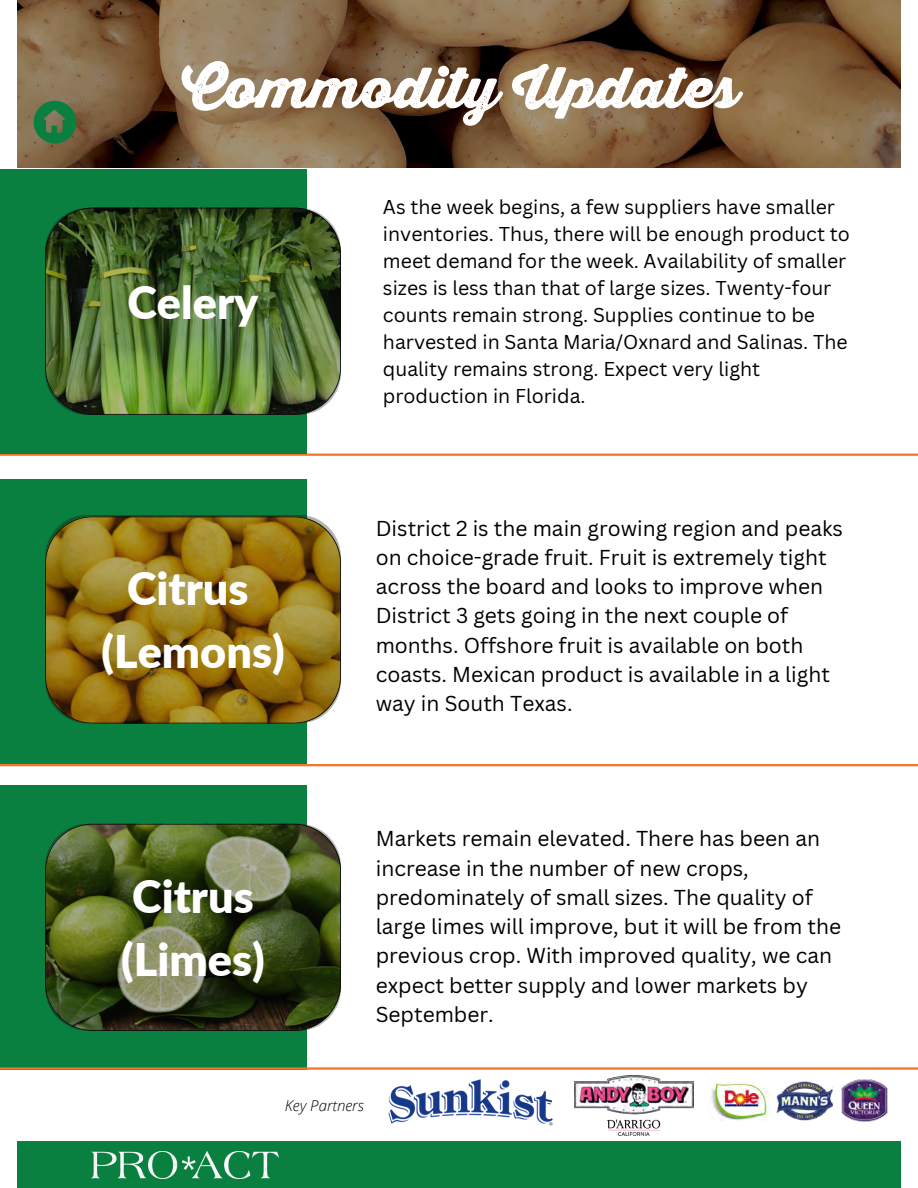
<style>
.page{position:relative;width:918px;height:1188px;background:#fff}
.page>*{position:absolute;margin:0;border:0;box-sizing:border-box;transform-origin:0 0}
.t1{font:55.65px "Thirsty Rough Blk";color:#fff}
.t2{font:900 45px "Lato";color:#fff}
.t3{font:21px/29.2px "Canva Sans";color:#000}
.t4{font:19.5px/27px "Canva Sans";color:#000}
.t5{font:italic 300 15px "Open Sans";color:#000}
</style>
<div class="page">
<hr style="left:0;top:454px;width:918px;height:2px;background:#f17427">
<div style="left:0;top:479px;width:307px;height:285px;background:#097f40"></div>
<hr style="left:0;top:764px;width:918px;height:2px;background:#f17427">
<svg style="left:45px;top:515px;width:296px;height:209px;background:#8f721b"></svg>
<div style="left:0;top:785px;width:307px;height:285px;background:#097f40"></div>
<svg style="left:45px;top:824px;width:296px;height:207px;background:#4b582c"></svg>
<hr style="left:0;top:1067px;width:918px;height:3px;background:#f17427">
<div style="left:0;top:169px;width:307px;height:285px;background:#097f40"></div>
<img style="left:45px;top:208px;width:296px;height:207px">
<div style="left:17px;top:1141px;width:884px;height:47px;background:#097f40"></div>
<img style="left:92px;top:1151px;width:187px;height:27px">
<img style="left:388px;top:1079px;width:165px;height:47px">
<img style="left:711px;top:1081px;width:59px;height:40px">
<img style="left:776px;top:1081px;width:56px;height:39px">
<img style="left:832px;top:1080px;width:56px;height:42px">
<img style="left:574px;top:1076px;width:119px;height:59px">
<svg style="left:17px;top:0;width:884px;height:168px;background:#785b3d"></svg>
<svg style="left:34px;top:101px;width:42px;height:43px;background:#387947"></svg>
<p class="t1" style="left:181px;top:52px;width:558px">Commodity Updates</p>
<p class="t2" style="left:128px;top:274px;width:132px">Celery</p>
<p class="t2" style="left:127px;top:561px;width:123px">Citrus</p>
<p class="t2" style="left:101px;top:624px;width:185px">(Lemons)</p>
<p class="t4" style="left:383px;top:193px;width:468px">As the week begins, a few suppliers have smaller inventories. Thus, there will be enough product to meet demand for the week. Availability of smaller sizes is less than that of large sizes. Twenty-four counts remain strong. Supplies continue to be harvested in Santa Maria/Oxnard and Salinas. The quality remains strong. Expect very light production in Florida.</p>
<p class="t3" style="left:376px;top:513px;width:469px">District 2 is the main growing region and peaks on choice-grade fruit. Fruit is extremely tight across the board and looks to improve when District 3 gets going in the next couple of months. Offshore fruit is available on both coasts. Mexican product is available in a light way in South Texas.</p>
<p class="t2" style="left:132px;top:868px;width:123px">Citrus</p>
<p class="t2" style="left:121px;top:931px;width:145px">(Limes)</p>
<p class="t3" style="left:376px;top:824px;width:467px">Markets remain elevated. There has been an increase in the number of new crops, predominately of small sizes. The quality of large limes will improve, but it will be from the previous crop. With improved quality, we can expect better supply and lower markets by September.</p>
<p class="t5" style="left:285px;top:1095px;width:81px">Key Partners</p>
</div>
